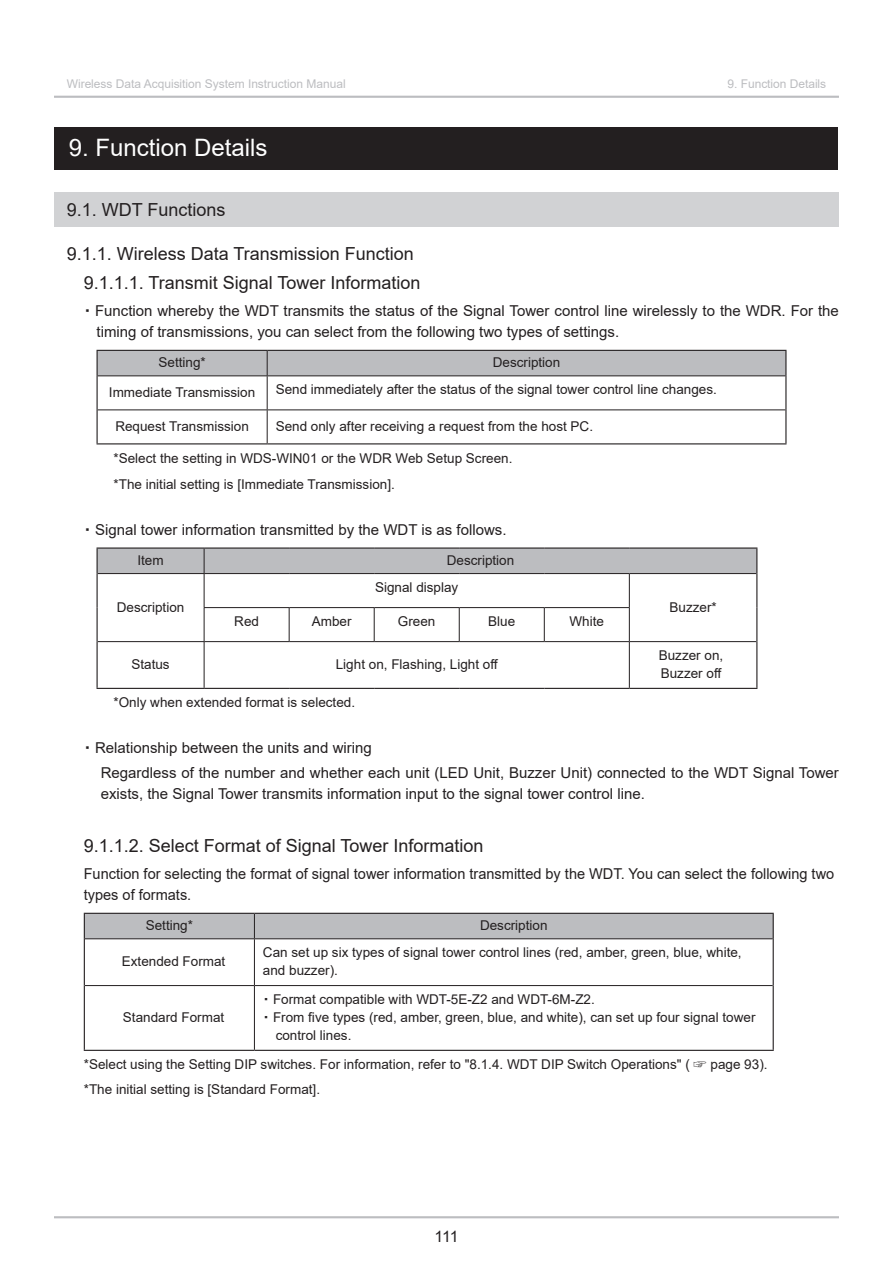
<style>
.page{position:relative;width:893px;height:1263px;background:#fff}
.page>*{position:absolute;margin:0;border:0;box-sizing:border-box;transform-origin:0 0}
.見出し_1_第1階層{font:24px "Arial";color:#fff}
.見出し_1_第4階層{font:18px "Arial";color:#231f20}
.見出し_1_第3階層{font:18px "Arial";color:#231f20}
.見出し_1_第2階層{font:18px "Arial";color:#231f20}
.t1{font:15.75px "Arial";color:#231f20}
.本文_中黒点_第4階層{font:15px/21px "Arial";color:#231f20}
.本文_第1_2階層{font:15px/21px "Arial";color:#231f20}
.表中{font:13.5px/18px "Arial";color:#231f20}
.本文_中黒点_第4階層-2{font:13.5px "Arial";color:#231f20}
.本文{font:13.5px "Arial";color:#231f20}
.表中_項目2{font:13.5px/18px "Arial";color:#231f20}
.表頭{font:13.5px "Arial";color:#231f20}
.t2{font:12px "Arial";color:#bcbdc0}
.s1{font-family:"MS UI Gothic"}
.s2{font-family:"MS Gothic"}
</style>
<div class="page">
<hr style="left:54px;top:1216px;width:785px;height:2px;background:#bcbdc0">
<hr style="left:54px;top:96px;width:785px;height:2px;background:#bcbdc0">
<div style="left:54px;top:192px;width:785px;height:34px;background:#d1d2d4"></div>
<hr style="left:267px;top:376px;width:1px;height:33px;background:#231f20">
<hr style="left:98px;top:409px;width:169px;height:1px;background:#231f20">
<hr style="left:267px;top:409px;width:518px;height:1px;background:#231f20">
<hr style="left:267px;top:410px;width:1px;height:33px;background:#231f20">
<svg style="left:97px;top:350px;width:689px;height:26px;background:#b2b3b6"></svg>
<hr style="left:97px;top:376px;width:1px;height:34px;background:#231f20">
<hr style="left:785px;top:376px;width:1px;height:34px;background:#231f20">
<hr style="left:97px;top:410px;width:1px;height:33px;background:#231f20">
<hr style="left:785px;top:410px;width:1px;height:33px;background:#231f20">
<hr style="left:97px;top:443px;width:170px;height:1px;background:#231f20">
<hr style="left:267px;top:443px;width:519px;height:1px;background:#231f20">
<hr style="left:204px;top:574px;width:1px;height:33px;background:#231f20">
<hr style="left:97px;top:547px;width:107px;height:2px;background:#231f20">
<div style="left:97px;top:548px;width:660px;height:26px;background:#bcbdc0"></div>
<hr style="left:204px;top:547px;width:85px;height:2px;background:#231f20">
<hr style="left:289px;top:547px;width:85px;height:2px;background:#231f20">
<hr style="left:374px;top:547px;width:85px;height:2px;background:#231f20">
<hr style="left:459px;top:547px;width:85px;height:2px;background:#231f20">
<hr style="left:544px;top:547px;width:85px;height:2px;background:#231f20">
<hr style="left:629px;top:547px;width:128px;height:2px;background:#231f20">
<hr style="left:97px;top:574px;width:1px;height:34px;background:#231f20">
<hr style="left:756px;top:574px;width:1px;height:34px;background:#231f20">
<hr style="left:97px;top:608px;width:1px;height:34px;background:#231f20">
<hr style="left:756px;top:608px;width:1px;height:34px;background:#231f20">
<hr style="left:97px;top:642px;width:1px;height:46px;background:#231f20">
<hr style="left:756px;top:642px;width:1px;height:46px;background:#231f20">
<hr style="left:97px;top:688px;width:107px;height:1px;background:#231f20">
<hr style="left:204px;top:688px;width:85px;height:1px;background:#231f20">
<hr style="left:289px;top:688px;width:85px;height:1px;background:#231f20">
<hr style="left:374px;top:688px;width:85px;height:1px;background:#231f20">
<hr style="left:459px;top:688px;width:85px;height:1px;background:#231f20">
<hr style="left:544px;top:688px;width:85px;height:1px;background:#231f20">
<hr style="left:629px;top:688px;width:128px;height:1px;background:#231f20">
<hr style="left:629px;top:573px;width:127px;height:1px;background:#231f20">
<hr style="left:629px;top:574px;width:1px;height:33px;background:#231f20">
<hr style="left:204px;top:607px;width:85px;height:1px;background:#231f20">
<hr style="left:204px;top:608px;width:1px;height:33px;background:#231f20">
<hr style="left:289px;top:607px;width:85px;height:1px;background:#231f20">
<hr style="left:289px;top:608px;width:1px;height:33px;background:#231f20">
<hr style="left:374px;top:607px;width:85px;height:1px;background:#231f20">
<hr style="left:374px;top:608px;width:1px;height:33px;background:#231f20">
<hr style="left:459px;top:607px;width:85px;height:1px;background:#231f20">
<hr style="left:459px;top:608px;width:1px;height:33px;background:#231f20">
<hr style="left:544px;top:607px;width:86px;height:1px;background:#231f20">
<hr style="left:544px;top:608px;width:1px;height:33px;background:#231f20">
<hr style="left:629px;top:608px;width:1px;height:33px;background:#231f20">
<hr style="left:98px;top:641px;width:106px;height:1px;background:#231f20">
<hr style="left:204px;top:641px;width:85px;height:1px;background:#231f20">
<hr style="left:204px;top:642px;width:1px;height:46px;background:#231f20">
<hr style="left:289px;top:641px;width:85px;height:1px;background:#231f20">
<hr style="left:374px;top:641px;width:85px;height:1px;background:#231f20">
<hr style="left:459px;top:641px;width:85px;height:1px;background:#231f20">
<hr style="left:544px;top:641px;width:85px;height:1px;background:#231f20">
<hr style="left:629px;top:641px;width:127px;height:1px;background:#231f20">
<hr style="left:629px;top:642px;width:1px;height:46px;background:#231f20">
<hr style="left:254px;top:939px;width:1px;height:46px;background:#231f20">
<hr style="left:85px;top:985px;width:169px;height:1px;background:#231f20">
<hr style="left:254px;top:985px;width:519px;height:1px;background:#231f20">
<hr style="left:254px;top:986px;width:1px;height:64px;background:#231f20">
<svg style="left:84px;top:913px;width:690px;height:26px;background:#b2b2b5"></svg>
<hr style="left:84px;top:939px;width:1px;height:46px;background:#231f20">
<hr style="left:773px;top:939px;width:1px;height:46px;background:#231f20">
<hr style="left:84px;top:985px;width:1px;height:65px;background:#231f20">
<hr style="left:773px;top:985px;width:1px;height:65px;background:#231f20">
<hr style="left:84px;top:1050px;width:170px;height:1px;background:#231f20">
<hr style="left:254px;top:1050px;width:520px;height:1px;background:#231f20">
<div style="left:54px;top:128px;width:784px;height:42px;background:#231f20"></div>
<p class="t2" style="left:67px;top:75px;width:280px">Wireless Data Acquisition System Instruction Manual</p>
<p class="t2" style="left:728px;top:75px;width:100px">9. Function Details</p>
<p class="見出し_1_第1階層" style="left:69px;top:131px;width:200px">9. Function Details</p>
<p class="見出し_1_第2階層" style="left:67px;top:197px;width:160px">9.1. WDT Functions</p>
<p class="見出し_1_第3階層" style="left:67px;top:241px;width:349px">9.1.1. Wireless Data Transmission Function</p>
<p class="見出し_1_第4階層" style="left:84px;top:271px;width:338px">9.1.1.1. Transmit Signal Tower Information</p>
<p class="本文_中黒点_第4階層" style="left:97px;top:301px;width:744px;text-indent:-13px"><span class="s1">・</span> Function whereby the WDT transmits the status of the Signal Tower control line wirelessly to the WDR. For the timing of transmissions, you can select from the following two types of settings.</p>
<p class="表頭" style="left:158px;top:353px;width:49px">Setting*</p>
<p class="表頭" style="left:493px;top:353px;width:69px">Description</p>
<p class="表中" style="left:109px;top:383px;width:148px">Immediate Transmission</p>
<p class="表中" style="left:276px;top:380px;width:443px">Send immediately after the status of the signal tower control line changes.</p>
<p class="表中" style="left:115px;top:417px;width:135px">Request Transmission</p>
<p class="表中" style="left:276px;top:417px;width:319px">Send only after receiving a request from the host PC.</p>
<p class="本文" style="left:114px;top:449px;width:400px">*Select the setting in WDS-WIN01 or the WDR Web Setup Screen.</p>
<p class="本文" style="left:114px;top:475px;width:283px">*The initial setting is [Immediate Transmission].</p>
<p class="本文_中黒点_第4階層" style="left:84px;top:519px;width:424px"><span class="s1">・</span> Signal tower information transmitted by the WDT is as follows.</p>
<p class="表頭" style="left:137px;top:551px;width:28px">Item</p>
<p class="表頭" style="left:447px;top:551px;width:69px">Description</p>
<p class="表中" style="left:117px;top:598px;width:69px">Description</p>
<p class="表中" style="left:375px;top:578px;width:85px">Signal display</p>
<p class="表中" style="left:669px;top:598px;width:49px">Buzzer*</p>
<p class="表中" style="left:234px;top:612px;width:26px">Red</p>
<p class="表中" style="left:312px;top:612px;width:41px">Amber</p>
<p class="表中" style="left:398px;top:612px;width:39px">Green</p>
<p class="表中" style="left:488px;top:612px;width:29px">Blue</p>
<p class="表中" style="left:570px;top:612px;width:36px">White</p>
<p class="表中" style="left:131px;top:655px;width:40px">Status</p>
<p class="表中" style="left:336px;top:655px;width:164px">Light on, Flashing, Light off</p>
<p class="表中" style="left:659px;top:646px;width:66px">Buzzer on,<br>Buzzer off</p>
<p class="本文" style="left:114px;top:693px;width:243px">*Only when extended format is selected.</p>
<p class="本文_中黒点_第4階層" style="left:84px;top:737px;width:290px"><span class="s1">・</span> Relationship between the units and wiring</p>
<p class="本文_中黒点_第4階層" style="left:101px;top:762px;width:740px">Regardless of the number and whether each unit (LED Unit, Buzzer Unit) connected to the WDT Signal Tower exists, the Signal Tower transmits information input to the signal tower control line.</p>
<p class="見出し_1_第4階層" style="left:84px;top:834px;width:401px">9.1.1.2. Select Format of Signal Tower Information</p>
<p class="本文_第1_2階層" style="left:84px;top:863px;width:752px">Function for selecting the format of signal tower information transmitted by the WDT. You can select the following two types of formats.</p>
<p class="表頭" style="left:146px;top:916px;width:49px">Setting*</p>
<p class="表頭" style="left:480px;top:916px;width:69px">Description</p>
<p class="表中" style="left:122px;top:952px;width:105px">Extended Format</p>
<p class="表中" style="left:263px;top:943px;width:480px">Can set up six types of signal tower control lines (red, amber, green, blue, white, and buzzer).</p>
<p class="表中" style="left:123px;top:1008px;width:103px">Standard Format</p>
<p class="表中_項目2" style="left:263px;top:990px;width:333px"><span class="s1">・</span> Format compatible with WDT-5E-Z2 and WDT-6M-Z2.</p>
<p class="表中_項目2" style="left:276px;top:1008px;width:481px;text-indent:-13px"><span class="s1">・</span> From five types (red, amber, green, blue, and white), can set up four signal tower control lines.</p>
<p class="本文_中黒点_第4階層-2" style="left:84px;top:1055px;width:685px">*Select using the Setting DIP switches. For information, refer to "8.1.4. WDT DIP Switch Operations" ( <span class="s2">☞</span> page 93).</p>
<p class="本文_中黒点_第4階層-2" style="left:84px;top:1080px;width:238px">*The initial setting is [Standard Format].</p>
<p class="t1" style="left:434px;top:1225px;width:25px">111</p>
</div>
